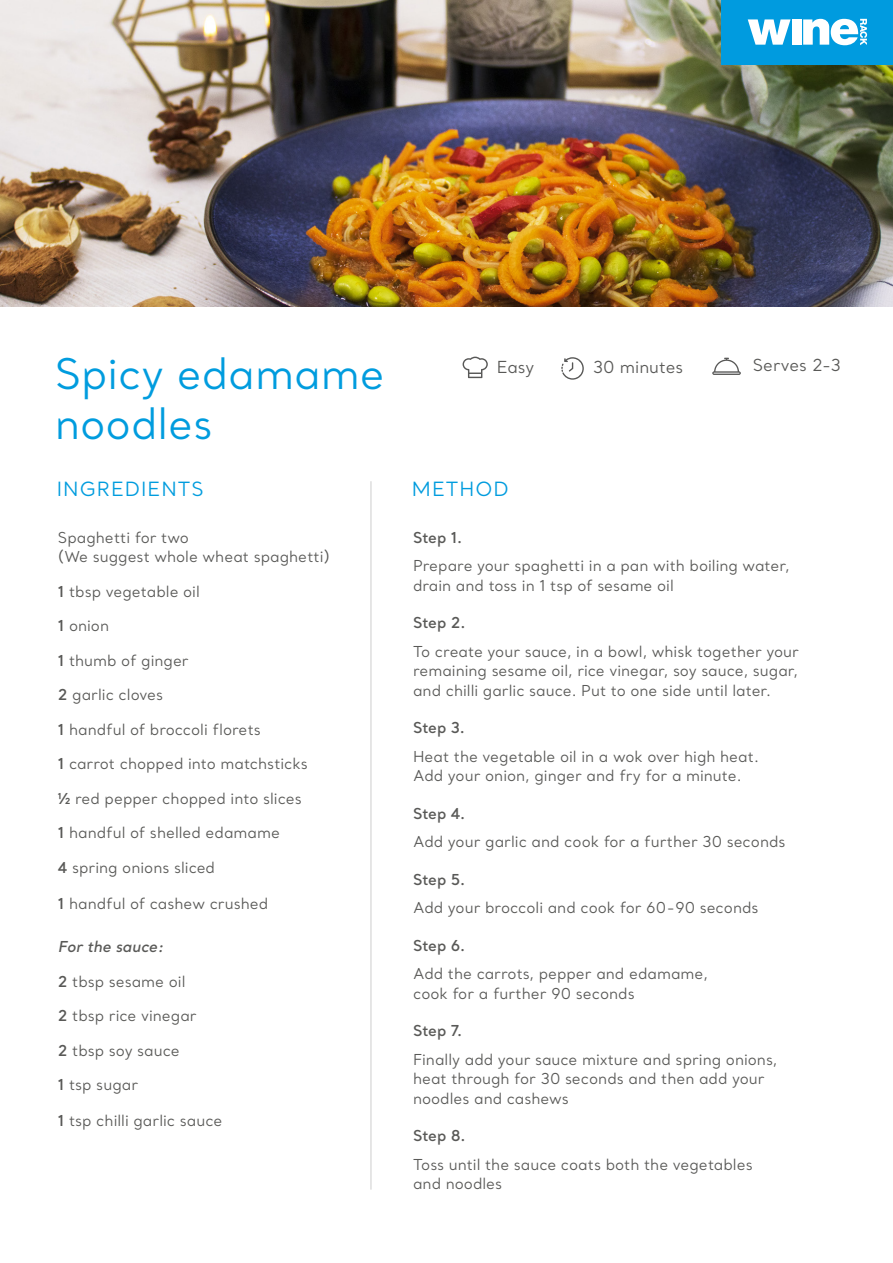
<style>
.page{position:relative;width:893px;height:1263px;background:#fff}
.page>*{position:absolute;margin:0;border:0;box-sizing:border-box;transform-origin:0 0}
.t1{font:42px "Santral";color:#009cde}
.t2{font:19.5px "Santral";letter-spacing:.05em;color:#009cde}
.t3{font:16.5px "Santral";color:#595957}
.t4{font:15px/19.5px "Santral";color:#595957}
.t5{font:600 15px "Santral";color:#595957}
.t6{font:italic 600 15px "Santral";color:#595957}
.s1{font-weight:600}
</style>
<div class="page">
<img style="left:0;top:0;width:893px;height:307px">
<hr style="left:370px;top:481px;width:2px;height:708px;background:#dedede">
<div style="left:722px;top:0;width:171px;height:64px;background:#009bdf"></div>
<svg style="left:748px;top:19px;width:42px;height:26px"></svg>
<div style="left:792px;top:19px;width:9px;height:26px;background:#fff"></div>
<svg style="left:803px;top:19px;width:64px;height:26px"></svg>
<svg style="left:463px;top:357px;width:25px;height:21px"></svg>
<svg style="left:561px;top:357px;width:23px;height:23px"></svg>
<svg style="left:712px;top:358px;width:29px;height:17px"></svg>
<p class="t1" style="left:55px;top:346px;width:332px">Spicy edamame</p>
<p class="t1" style="left:55px;top:397px;width:160px">noodles</p>
<p class="t3" style="left:497px;top:356px;width:39px">Easy</p>
<p class="t3" style="left:593px;top:356px;width:92px">30 minutes</p>
<p class="t3" style="left:753px;top:354px;width:90px">Serves 2-3</p>
<p class="t2" style="left:57px;top:476px;width:148px">INGREDIENTS</p>
<p class="t2" style="left:412px;top:476px;width:98px">METHOD</p>
<p class="t4" style="left:58px;top:527px;width:274px">Spaghetti for two<br>(We suggest whole wheat spaghetti)</p>
<p class="t4" style="left:58px;top:581px;width:143px"><span class="s1">1</span> tbsp vegetable oil</p>
<p class="t4" style="left:58px;top:616px;width:53px"><span class="s1">1</span> onion</p>
<p class="t4" style="left:58px;top:650px;width:132px"><span class="s1">1</span> thumb of ginger</p>
<p class="t4" style="left:58px;top:685px;width:107px"><span class="s1">2</span> garlic cloves</p>
<p class="t4" style="left:58px;top:719px;width:204px"><span class="s1">1</span> handful of broccoli florets</p>
<p class="t4" style="left:58px;top:754px;width:251px"><span class="s1">1</span> carrot chopped into matchsticks</p>
<p class="t4" style="left:58px;top:788px;width:245px"><span class="s1">½</span> red pepper chopped into slices</p>
<p class="t4" style="left:58px;top:823px;width:224px"><span class="s1">1</span> handful of shelled edamame</p>
<p class="t4" style="left:58px;top:857px;width:159px"><span class="s1">4</span> spring onions sliced</p>
<p class="t4" style="left:58px;top:893px;width:212px"><span class="s1">1</span> handful of cashew crushed</p>
<p class="t6" style="left:58px;top:937px;width:107px">For the sauce:</p>
<p class="t4" style="left:58px;top:971px;width:129px"><span class="s1">2</span> tbsp sesame oil</p>
<p class="t4" style="left:58px;top:1006px;width:140px"><span class="s1">2</span> tbsp rice vinegar</p>
<p class="t4" style="left:58px;top:1040px;width:123px"><span class="s1">2</span> tbsp soy sauce</p>
<p class="t4" style="left:58px;top:1075px;width:82px"><span class="s1">1</span> tsp sugar</p>
<p class="t4" style="left:58px;top:1111px;width:166px"><span class="s1">1</span> tsp chilli garlic sauce</p>
<p class="t5" style="left:413px;top:527px;width:51px">Step 1.</p>
<p class="t4" style="left:413px;top:556px;width:378px">Prepare your spaghetti in a pan with boiling water, drain and toss in 1 tsp of sesame oil</p>
<p class="t5" style="left:413px;top:613px;width:54px">Step 2.</p>
<p class="t4" style="left:413px;top:641px;width:388px;text-align:justify">To create your sauce, in a bowl, whisk together your remaining sesame oil, rice vinegar, soy sauce, sugar, and chilli garlic sauce. Put to one side until later.</p>
<p class="t5" style="left:413px;top:718px;width:53px">Step 3.</p>
<p class="t4" style="left:413px;top:746px;width:347px">Heat the vegetable oil in a wok over high heat.</p>
<p class="t4" style="left:413px;top:766px;width:330px">Add your onion, ginger and fry for a minute.</p>
<p class="t5" style="left:413px;top:803px;width:54px">Step 4.</p>
<p class="t4" style="left:413px;top:832px;width:374px">Add your garlic and cook for a further 30 seconds</p>
<p class="t5" style="left:413px;top:869px;width:54px">Step 5.</p>
<p class="t4" style="left:413px;top:898px;width:347px">Add your broccoli and cook for 60-90 seconds</p>
<p class="t5" style="left:413px;top:935px;width:54px">Step 6.</p>
<p class="t4" style="left:413px;top:964px;width:296px">Add the carrots, pepper and edamame,</p>
<p class="t4" style="left:413px;top:983px;width:223px">cook for a further 90 seconds</p>
<p class="t5" style="left:413px;top:1021px;width:51px">Step 7.</p>
<p class="t4" style="left:413px;top:1049px;width:366px">Finally add your sauce mixture and spring onions,</p>
<p class="t4" style="left:413px;top:1069px;width:353px">heat through for 30 seconds and then add your</p>
<p class="t4" style="left:413px;top:1088px;width:157px">noodles and cashews</p>
<p class="t5" style="left:413px;top:1126px;width:54px">Step 8.</p>
<p class="t4" style="left:413px;top:1154px;width:341px">Toss until the sauce coats both the vegetables</p>
<p class="t4" style="left:413px;top:1174px;width:91px">and noodles</p>
</div>
